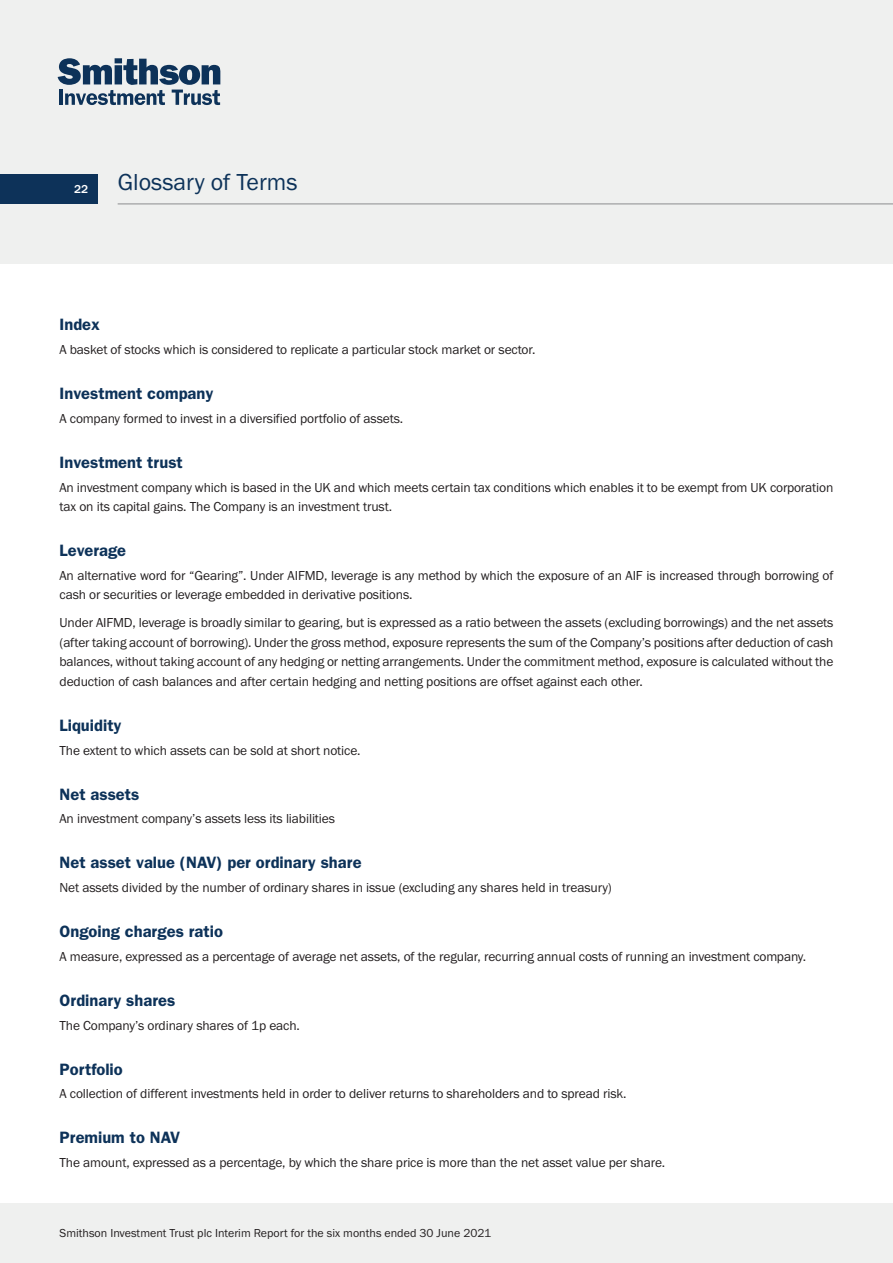
<style>
.page{position:relative;width:893px;height:1263px;background:#fff}
.page>*{position:absolute;margin:0;border:0;box-sizing:border-box;transform-origin:0 0}
.t1{font:24px "Franklin Gothic";color:#0d3259}
.t2{font:600 16.5px "Franklin Gothic";color:#0d3259}
.t3{font:13.5px/19.5px "Franklin Gothic";letter-spacing:-.01em;color:#231f20}
.t4{font:12px "Franklin Gothic";color:#231f20}
.t5{font:500 12px "Franklin Gothic";color:#fff}
</style>
<div class="page">
<div style="left:0;top:1203px;width:893px;height:60px;background:#eff0ef"></div>
<div style="left:0;top:0;width:893px;height:264px;background:#eff0ef"></div>
<div style="left:0;top:174px;width:98px;height:30px;background:#0d3259"></div>
<hr style="left:118px;top:204px;width:775px;height:1px;background:#8b8c8e">
<svg style="left:58px;top:58px;width:162px;height:47px"></svg>
<p class="t5" style="left:74px;top:182px;width:16px">22</p>
<h1 class="t1" style="left:118px;top:174px;width:181px">Glossary of Terms</h1>
<p class="t2" style="left:60px;top:319px;width:42px">Index</p>
<p class="t3" style="left:60px;top:341px;width:477px">A basket of stocks which is considered to replicate a particular stock market or sector.</p>
<p class="t2" style="left:60px;top:388px;width:155px">Investment company</p>
<p class="t3" style="left:60px;top:410px;width:345px">A company formed to invest in a diversified portfolio of assets.</p>
<p class="t2" style="left:60px;top:456px;width:125px">Investment trust</p>
<p class="t3" style="left:60px;top:478px;width:775px">An investment company which is based in the UK and which meets certain tax conditions which enables it to be exempt from UK corporation tax on its capital gains. The Company is an investment trust.</p>
<p class="t2" style="left:60px;top:545px;width:68px">Leverage</p>
<p class="t3" style="left:60px;top:567px;width:775px">An alternative word for “Gearing”. Under AIFMD, leverage is any method by which the exposure of an AIF is increased through borrowing of cash or securities or leverage embedded in derivative positions.</p>
<p class="t3" style="left:60px;top:614px;width:775px;text-align:justify">Under AIFMD, leverage is broadly similar to gearing, but is expressed as a ratio between the assets (excluding borrowings) and the net assets (after taking account of borrowing). Under the gross method, exposure represents the sum of the Company’s positions after deduction of cash balances, without taking account of any hedging or netting arrangements. Under the commitment method, exposure is calculated without the deduction of cash balances and after certain hedging and netting positions are offset against each other.</p>
<p class="t2" style="left:60px;top:719px;width:64px">Liquidity</p>
<p class="t3" style="left:60px;top:742px;width:303px">The extent to which assets can be sold at short notice.</p>
<p class="t2" style="left:60px;top:788px;width:81px">Net assets</p>
<p class="t3" style="left:60px;top:810px;width:277px">An investment company’s assets less its liabilities</p>
<p class="t2" style="left:60px;top:857px;width:304px">Net asset value (NAV) per ordinary share</p>
<p class="t3" style="left:60px;top:879px;width:554px">Net assets divided by the number of ordinary shares in issue (excluding any shares held in treasury)</p>
<p class="t2" style="left:60px;top:926px;width:165px">Ongoing charges ratio</p>
<p class="t3" style="left:60px;top:948px;width:748px">A measure, expressed as a percentage of average net assets, of the regular, recurring annual costs of running an investment company.</p>
<p class="t2" style="left:60px;top:994px;width:117px">Ordinary shares</p>
<p class="t3" style="left:60px;top:1017px;width:242px">The Company’s ordinary shares of 1p each.</p>
<p class="t2" style="left:60px;top:1063px;width:65px">Portfolio</p>
<p class="t3" style="left:60px;top:1085px;width:569px">A collection of different investments held in order to deliver returns to shareholders and to spread risk.</p>
<p class="t2" style="left:60px;top:1132px;width:122px">Premium to NAV</p>
<p class="t3" style="left:60px;top:1154px;width:607px">The amount, expressed as a percentage, by which the share price is more than the net asset value per share.</p>
<p class="t4" style="left:60px;top:1229px;width:433px">Smithson Investment Trust plc Interim Report for the six months ended 30 June 2021</p>
</div>
